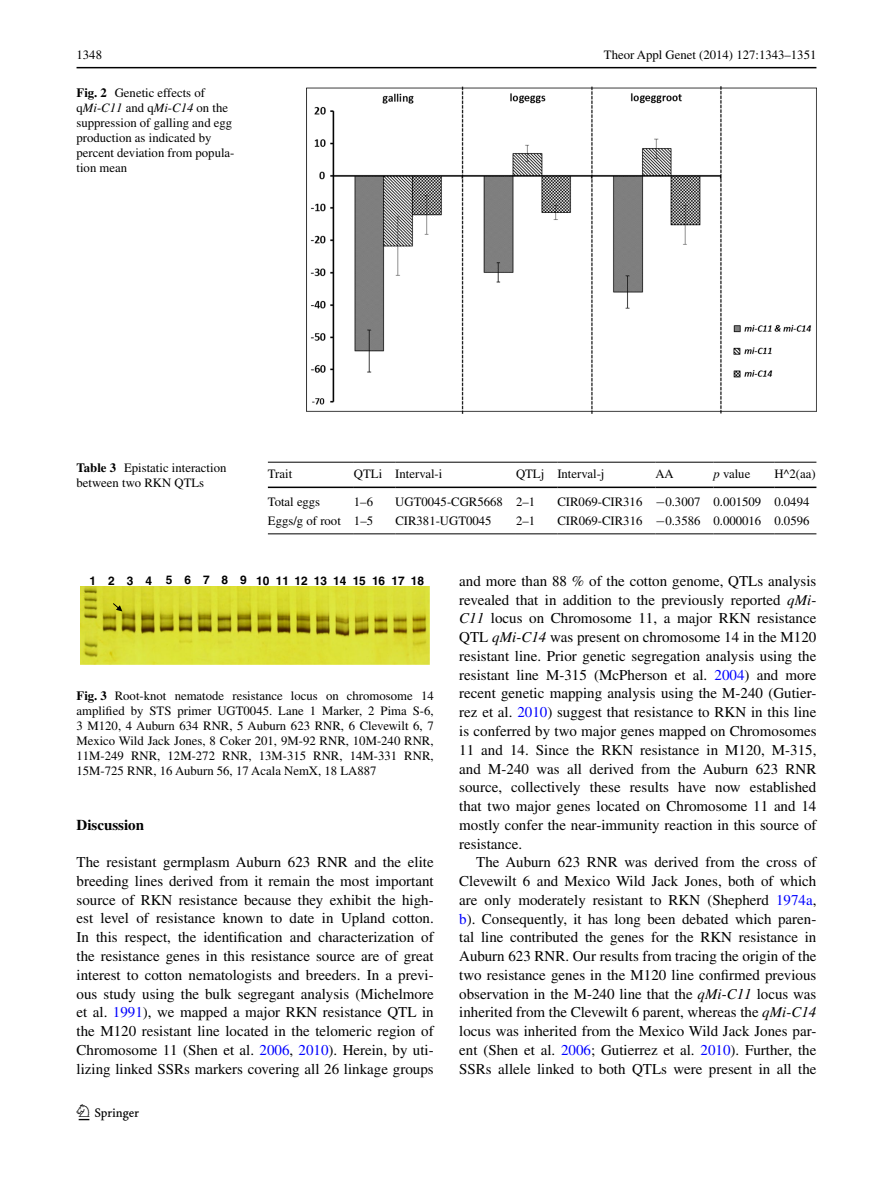
<style>
.page{position:relative;width:893px;height:1187px;background:#fff}
.page>*{position:absolute;margin:0;border:0;box-sizing:border-box;transform-origin:0 0}
.t1{font:22.5px "Springnew";color:#000}
.t2{font:15px/18.8px "Times";color:#000;text-align:justify}
.t3{font:700 15px "Times";color:#000}
.t4{font:12.75px/15px "Times";color:#000}
.t5{font:700 12px "Helvetica";color:#000}
.s1{font-weight:700}
.s2{font-style:italic}
.s3{font-family:"MTSY"}
.s4{color:#00f}
</style>
<div class="page">
<hr style="left:77px;top:67px;width:739px;height:1px;background:#000">
<img style="left:306px;top:87px;width:510px;height:327px">
<hr style="left:268px;top:461px;width:86px;height:1px;background:#000">
<hr style="left:268px;top:486px;width:86px;height:2px;background:#000">
<hr style="left:354px;top:461px;width:41px;height:1px;background:#000">
<hr style="left:354px;top:486px;width:41px;height:2px;background:#000">
<hr style="left:395px;top:461px;width:121px;height:1px;background:#000">
<hr style="left:395px;top:486px;width:121px;height:2px;background:#000">
<hr style="left:516px;top:461px;width:41px;height:1px;background:#000">
<hr style="left:516px;top:486px;width:41px;height:2px;background:#000">
<hr style="left:557px;top:461px;width:98px;height:1px;background:#000">
<hr style="left:557px;top:486px;width:98px;height:2px;background:#000">
<hr style="left:655px;top:461px;width:58px;height:1px;background:#000">
<hr style="left:655px;top:486px;width:58px;height:2px;background:#000">
<hr style="left:713px;top:461px;width:61px;height:1px;background:#000">
<hr style="left:713px;top:486px;width:61px;height:2px;background:#000">
<hr style="left:774px;top:461px;width:42px;height:1px;background:#000">
<hr style="left:774px;top:486px;width:42px;height:2px;background:#000">
<hr style="left:268px;top:533px;width:86px;height:1px;background:#000">
<hr style="left:354px;top:533px;width:41px;height:1px;background:#000">
<hr style="left:395px;top:533px;width:121px;height:1px;background:#000">
<hr style="left:516px;top:533px;width:41px;height:1px;background:#000">
<hr style="left:557px;top:533px;width:98px;height:1px;background:#000">
<hr style="left:655px;top:533px;width:58px;height:1px;background:#000">
<hr style="left:713px;top:533px;width:61px;height:1px;background:#000">
<hr style="left:774px;top:533px;width:42px;height:1px;background:#000">
<img style="left:81px;top:586px;width:349px;height:78px">
<svg style="left:112px;top:602px;width:10px;height:9px"></svg>
<p class="t4" style="left:77px;top:48px;width:27px">1348</p>
<p class="t4" style="left:604px;top:48px;width:214px">Theor Appl Genet (2014) 127:1343–1351</p>
<p class="t4" style="left:77px;top:85px;width:159px"><span class="s1">Fig. 2</span> Genetic effects of q<span class="s2">Mi</span>-<span class="s2">C11</span> and q<span class="s2">Mi</span>-<span class="s2">C14</span> on the suppression of galling and egg production as indicated by percent deviation from popula&shy;tion mean</p>
<p class="t4" style="left:77px;top:460px;width:151px"><span class="s1">Table 3</span> Epistatic interaction between two RKN QTLs</p>
<p class="t4" style="left:268px;top:465px;width:26px">Trait</p>
<p class="t4" style="left:354px;top:465px;width:90px">QTLi Interval-i</p>
<p class="t4" style="left:516px;top:465px;width:90px">QTLj Interval-j</p>
<p class="t4" style="left:655px;top:465px;width:20px">AA</p>
<p class="t4" style="left:713px;top:465px;width:38px"><span class="s2">p</span> value</p>
<p class="t4" style="left:774px;top:465px;width:43px">H^2(aa)</p>
<p class="t4" style="left:268px;top:494px;width:54px">Total eggs</p>
<p class="t4" style="left:354px;top:494px;width:21px">1–6</p>
<p class="t4" style="left:395px;top:494px;width:141px">UGT0045-CGR5668 2–1</p>
<p class="t4" style="left:557px;top:494px;width:254px">CIR069-CIR316 <span class="s3">−</span>0.3007 0.001509 0.0494</p>
<p class="t4" style="left:268px;top:513px;width:107px">Eggs/g of root 1–5</p>
<p class="t4" style="left:395px;top:513px;width:98px">CIR381-UGT0045</p>
<p class="t4" style="left:516px;top:513px;width:21px">2–1</p>
<p class="t4" style="left:557px;top:513px;width:254px">CIR069-CIR316 <span class="s3">−</span>0.3586 0.000016 0.0596</p>
<p class="t5" style="left:90px;top:573px;width:336px">1 2 3 4 5 6 7 8 9 101112131415161718</p>
<p class="t4" style="left:77px;top:688px;width:359px;text-align:justify"><span class="s1">Fig. 3</span> Root-knot nematode resistance locus on chromosome 14 amplified by STS primer UGT0045. Lane 1 Marker, 2 Pima S-6, 3 M120, 4 Auburn 634 RNR</p>
<p class="t4" style="left:229px;top:718px;width:95px">, 5 Auburn 623 RNR</p>
<p class="t4" style="left:341px;top:718px;width:94px">, 6 Clevewilt 6, 7</p>
<p class="t4" style="left:77px;top:733px;width:253px">Mexico Wild Jack Jones, 8 Coker 201, 9M-92 RNR</p>
<p class="t4" style="left:346px;top:733px;width:69px">, 10M-240 RNR</p>
<p class="t4" style="left:430px;top:733px;width:5px">,</p>
<p class="t4" style="left:77px;top:748px;width:65px">11M-249 RNR</p>
<p class="t4" style="left:157px;top:748px;width:75px">, 12M-272 RNR</p>
<p class="t4" style="left:248px;top:748px;width:75px">, 13M-315 RNR</p>
<p class="t4" style="left:339px;top:748px;width:75px">, 14M-331 RNR</p>
<p class="t4" style="left:430px;top:748px;width:5px">,</p>
<p class="t4" style="left:77px;top:763px;width:61px">15M-725 RNR</p>
<p class="t4" style="left:153px;top:763px;width:225px">, 16 Auburn 56, 17 Acala NemX, 18 LA887</p>
<p class="t3" style="left:77px;top:815px;width:69px">Discussion</p>
<p class="t2" style="left:77px;top:852px;width:252px">The resistant germplasm Auburn 623 RNR</p>
<p class="t2" style="left:77px;top:852px;width:359px;text-indent:278px">and the elite breeding lines derived from it remain the most important source of RKN resistance because they exhibit the high&shy;est level of resistance known to date in Upland cotton.<br>In this respect, the identification and characterization of the resistance genes in this resistance source are of great interest to cotton nematologists and breeders. In a previ&shy;ous study using the bulk segregant analysis (Michelmore et al. <span class="s4">1991</span>), we mapped a major RKN resistance QTL in the M120 resistant line located in the telomeric region of Chromosome 11 (Shen et al. <span class="s4">2006</span>, <span class="s4">2010</span>). Herein, by uti&shy;lizing linked SSRs markers covering all 26 linkage groups</p>
<h1 class="t1" style="left:79px;top:1104px;width:62px">1 3</h1>
<p class="t2" style="left:459px;top:571px;width:359px">and more than 88 % of the cotton genome, QTLs analysis</p>
<p class="t2" style="left:459px;top:590px;width:359px">revealed that in addition to the previously reported <span class="s2">qMi</span>-</p>
<p class="t2" style="left:459px;top:609px;width:359px"><span class="s2">C11</span> locus on Chromosome 11, a major RKN resistance</p>
<p class="t2" style="left:459px;top:627px;width:359px">QTL <span class="s2">qMi</span>-<span class="s2">C14</span> was present on chromosome 14 in the M120</p>
<p class="t2" style="left:459px;top:646px;width:359px">resistant line. Prior genetic segregation analysis using the</p>
<p class="t2" style="left:459px;top:665px;width:359px">resistant line M-315 (McPherson et al. <span class="s4">2004</span>) and more</p>
<p class="t2" style="left:459px;top:684px;width:359px">recent genetic mapping analysis using the M-240 (Gutier-</p>
<p class="t2" style="left:459px;top:702px;width:359px">rez et al. <span class="s4">2010</span>) suggest that resistance to RKN in this line</p>
<p class="t2" style="left:459px;top:721px;width:359px">is conferred by two major genes mapped on Chromosomes</p>
<p class="t2" style="left:459px;top:740px;width:359px">11 and 14. Since the RKN resistance in M120, M-315,</p>
<p class="t2" style="left:459px;top:759px;width:338px">and M-240 was all derived from the Auburn 623 RNR</p>
<p class="t2" style="left:459px;top:777px;width:359px">source, collectively these results have now established</p>
<p class="t2" style="left:459px;top:796px;width:359px">that two major genes located on Chromosome 11 and 14</p>
<p class="t2" style="left:459px;top:815px;width:359px">mostly confer the near-immunity reaction in this source of</p>
<p class="t2" style="left:459px;top:834px;width:64px">resistance.</p>
<p class="t2" style="left:476px;top:852px;width:122px">The Auburn 623 RNR</p>
<p class="t2" style="left:459px;top:852px;width:359px;text-indent:165px">was derived from the cross of Clevewilt 6 and Mexico Wild Jack Jones, both of which are only moderately resistant to RKN (Shepherd <span class="s4">1974a</span>, <span class="s4">b</span>). Consequently, it has long been debated which paren&shy;tal line contributed the genes for the RKN resistance in Auburn 623 RNR</p>
<p class="t2" style="left:459px;top:946px;width:359px;text-indent:106px">. Our results from tracing the origin of the two resistance genes in the M120 line confirmed previous observation in the M-240 line that the <span class="s2">qMi</span>-<span class="s2">C11</span> locus was inherited from the Clevewilt 6 parent, whereas the <span class="s2">qMi</span>-<span class="s2">C14 </span>locus was inherited from the Mexico Wild Jack Jones par&shy;ent (Shen et al. <span class="s4">2006</span>; Gutierrez et al. <span class="s4">2010</span>). Further, the SSRs allele linked to both QTLs were present in all the</p>
</div>
